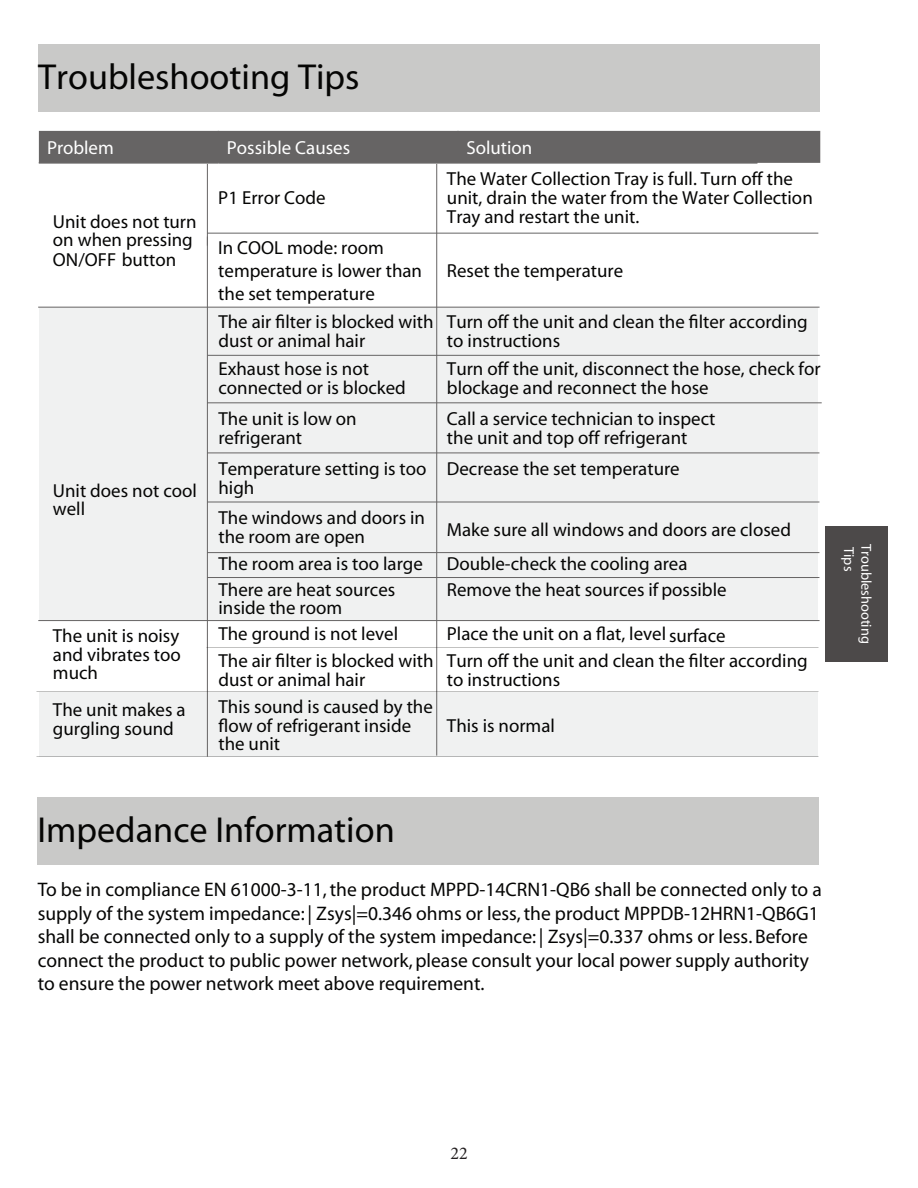
<style>
.page{position:relative;width:918px;height:1188px;background:#fff}
.page>*{position:absolute;margin:0;border:0;box-sizing:border-box;transform-origin:0 0}
.t1{font:700 36.3px "Frutiger LT Std";color:#050504}
.t2{font:700 19.65px/23.5px "Frutiger LT Std";color:#050504}
.t3{font:300 18.9px/18.6px "Frutiger";color:#050504}
.t4{font:700 18.9px "Frutiger LT Std";color:#fff}
.t5{font:18px "Minion Pro";color:#231f20}
.t6{font:700 14.4px "Frutiger LT Std";color:#fff}
</style>
<div class="page">
<div style="left:826px;top:526px;width:62px;height:136px;background:#4c4949"></div>
<div style="left:38px;top:44px;width:782px;height:68px;background:#c9c9c8"></div>
<div style="left:40px;top:307px;width:778px;height:314px;background:#f0f1f1"></div>
<div style="left:40px;top:692px;width:778px;height:64px;background:#f0f1f1"></div>
<div style="left:39px;top:131px;width:781px;height:32px;background:#666464"></div>
<hr style="left:218px;top:131px;width:1px;height:31px;background:#666464">
<hr style="left:457px;top:131px;width:2px;height:31px;background:#666464">
<hr style="left:39px;top:162px;width:179px;height:2px;background:#666464">
<hr style="left:218px;top:162px;width:240px;height:2px;background:#666464">
<hr style="left:207px;top:164px;width:1px;height:82px;background:#666464">
<hr style="left:458px;top:162px;width:299px;height:2px;background:#666464">
<hr style="left:436px;top:164px;width:1px;height:592px;background:#666464">
<hr style="left:207px;top:233px;width:611px;height:1px;background:#666464">
<hr style="left:38px;top:307px;width:782px;height:1px;background:#666464">
<hr style="left:207px;top:355px;width:613px;height:1px;background:#666464">
<hr style="left:207px;top:403px;width:615px;height:1px;background:#666464">
<hr style="left:207px;top:453px;width:612px;height:1px;background:#666464">
<hr style="left:207px;top:502px;width:612px;height:1px;background:#666464">
<hr style="left:207px;top:552px;width:612px;height:1px;background:#666464">
<hr style="left:207px;top:577px;width:612px;height:1px;background:#666464">
<hr style="left:38px;top:620px;width:782px;height:1px;background:#666464">
<hr style="left:207px;top:237px;width:1px;height:520px;background:#666464">
<div style="left:38px;top:797px;width:781px;height:68px;background:#c9c9c8"></div>
<h1 class="t1" style="left:38px;top:59px;width:323px">Troubleshooting Tips</h1>
<p class="t4" style="left:47px;top:139px;width:68px">Problem</p>
<p class="t4" style="left:227px;top:139px;width:125px">Possible Causes</p>
<p class="t4" style="left:466px;top:139px;width:68px">Solution</p>
<p class="t3" style="left:53px;top:214px;width:145px;line-height:17.9px">Unit does not turn on when pressing</p>
<p class="t3" style="left:53px;top:252px;width:125px">ON/OFF button</p>
<p class="t3" style="left:53px;top:482px;width:146px">Unit does not cool well</p>
<p class="t3" style="left:53px;top:627px;width:129px;text-align:justify">The unit is noisy and vibrates too much</p>
<p class="t3" style="left:53px;top:702px;width:134px">The unit makes a gurgling sound</p>
<p class="t3" style="left:218px;top:189px;width:109px">P1 Error Code</p>
<p class="t3" style="left:218px;top:238px;width:205px;line-height:22.6px">In COOL mode: room temperature is lower than the set temperature</p>
<p class="t3" style="left:447px;top:170px;width:367px">The Water Collection Tray is full. Turn off the unit, drain the water from the Water Collection<br>Tray and restart the unit.</p>
<p class="t3" style="left:447px;top:262px;width:178px">Reset the temperature</p>
<p class="t3" style="left:218px;top:314px;width:217px">The air filter is blocked with dust or animal hair</p>
<p class="t3" style="left:447px;top:314px;width:362px">Turn off the unit and clean the filter according to instructions</p>
<p class="t3" style="left:218px;top:360px;width:189px">Exhaust hose is not connected or is blocked</p>
<p class="t3" style="left:447px;top:360px;width:375px">Turn off the unit, disconnect the hose, check for blockage and reconnect the hose</p>
<p class="t3" style="left:218px;top:410px;width:140px">The unit is low on refrigerant</p>
<p class="t3" style="left:218px;top:460px;width:210px">Temperature setting is too high</p>
<p class="t3" style="left:218px;top:509px;width:208px">The windows and doors in the room are open</p>
<p class="t3" style="left:218px;top:555px;width:206px">The room area is too large</p>
<p class="t3" style="left:447px;top:410px;width:270px">Call a service technician to inspect the unit and top off refrigerant</p>
<p class="t3" style="left:447px;top:460px;width:234px">Decrease the set temperature</p>
<p class="t3" style="left:447px;top:513px;width:346px;line-height:34px">Make sure all windows and doors are closed<br>Double-check the cooling area</p>
<p class="t3" style="left:218px;top:581px;width:178px">There are heat sources inside the room</p>
<p class="t3" style="left:447px;top:581px;width:281px">Remove the heat sources if possible</p>
<p class="t3" style="left:218px;top:625px;width:181px">The ground is not level</p>
<p class="t3" style="left:447px;top:625px;width:280px">Place the unit on a flat, level surface</p>
<p class="t3" style="left:218px;top:652px;width:217px">The air filter is blocked with dust or animal hair</p>
<p class="t3" style="left:447px;top:652px;width:362px">Turn off the unit and clean the filter according to instructions</p>
<p class="t3" style="left:218px;top:698px;width:216px">This sound is caused by the flow of refrigerant inside the unit</p>
<p class="t3" style="left:447px;top:717px;width:109px">This is normal</p>
<p class="t6" style="left:856px;top:547px;width:26px;rotate:90deg">Tips</p>
<p class="t6" style="left:873px;top:544px;width:101px;rotate:90deg">Troubleshooting</p>
<h1 class="t1" style="left:38px;top:812px;width:359px">Impedance Information</h1>
<p class="t2" style="left:38px;top:879px;width:786px">To be in compliance EN 61000-3-11, the product MPPD-14CRN1-QB6 shall be connected only to a supply of the system impedance: | Zsys|=0.346 ohms or less, the product MPPDB-12HRN1-QB6G1 shall be connected only to a supply of the system impedance: | Zsys|=0.337 ohms or less. Before connect the product to public power network, please consult your local power supply authority to ensure the power network meet above requirement.</p>
<p class="t5" style="left:450px;top:1141px;width:19px">22</p>
</div>
